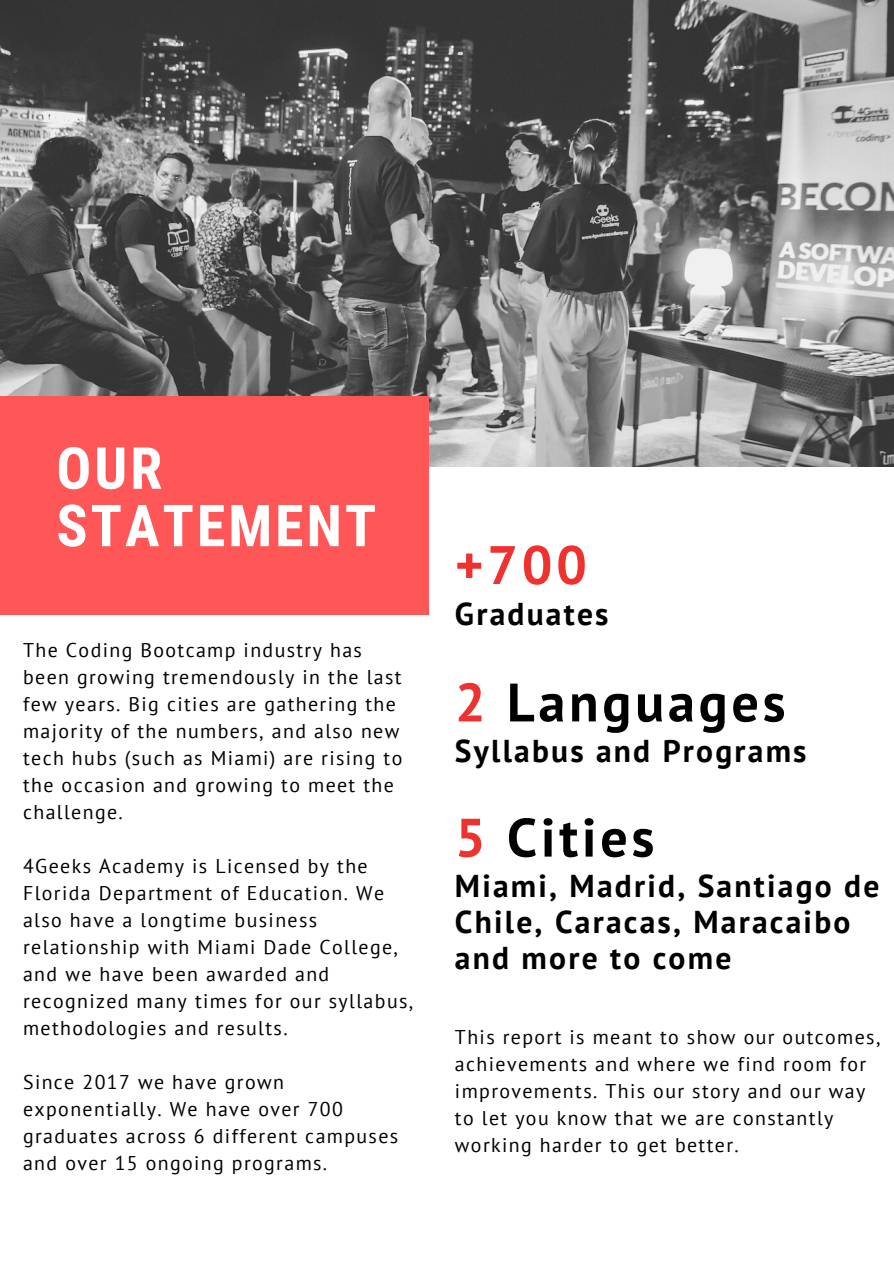
<style>
.page{position:relative;width:894px;height:1264px;background:#fff}
.page>*{position:absolute;margin:0;border:0;box-sizing:border-box;transform-origin:0 0}
.t1{font:700 57.9px/57.4px "Roboto Condensed";letter-spacing:.05em;color:#fff}
.t2{font:700 54px "PT Sans";letter-spacing:.07em;color:#000}
.t3{font:700 54px "PT Sans";color:#ee3230}
.t4{font:700 31.5px/36px "PT Sans";letter-spacing:.07em;color:#000}
.t5{font:19.8px/27px "PT Sans";letter-spacing:.07em;color:#000}
.s1{color:#ee3230}
</style>
<div class="page">
<img style="left:0;top:0;width:893px;height:466px">
<div style="left:0;top:396px;width:428px;height:218px;background:#ff5757"></div>
<h1 class="t1" style="left:56px;top:440px;width:321px">OUR<br>STATEMENT</h1>
<p class="t5" style="left:23px;top:635px;width:380px">The Coding Bootcamp industry has been growing tremendously in the last few years. Big cities are gathering the majority of the numbers, and also new tech hubs (such as Miami) are rising to the occasion and growing to meet the challenge.</p>
<p class="t5" style="left:23px;top:852px;width:391px">4Geeks Academy is Licensed by the Florida Department of Education. We also have a longtime business relationship with Miami Dade College, and we have been awarded and recognized many times for our syllabus, methodologies and results.</p>
<p class="t5" style="left:23px;top:1068px;width:376px">Since 2017 we have grown exponentially. We have over 700 graduates across 6 different campuses and over 15 ongoing programs.</p>
<h2 class="t3" style="left:455px;top:529px;width:133px">+700</h2>
<h3 class="t4" style="left:455px;top:595px;width:155px">Graduates</h3>
<h2 class="t2" style="left:455px;top:666px;width:332px"><span class="s1">2</span> Languages</h2>
<h3 class="t4" style="left:455px;top:732px;width:353px">Syllabus and Programs</h3>
<h2 class="t2" style="left:455px;top:801px;width:201px"><span class="s1">5</span> Cities</h2>
<h3 class="t4" style="left:455px;top:867px;width:426px">Miami, Madrid, Santiago de<br>Chile, Caracas, Maracaibo and more to come</h3>
<p class="t5" style="left:455px;top:1023px;width:427px">This report is meant to show our outcomes, achievements and where we find room for improvements. This our story and our way to let you know that we are constantly working harder to get better.</p>
</div>
